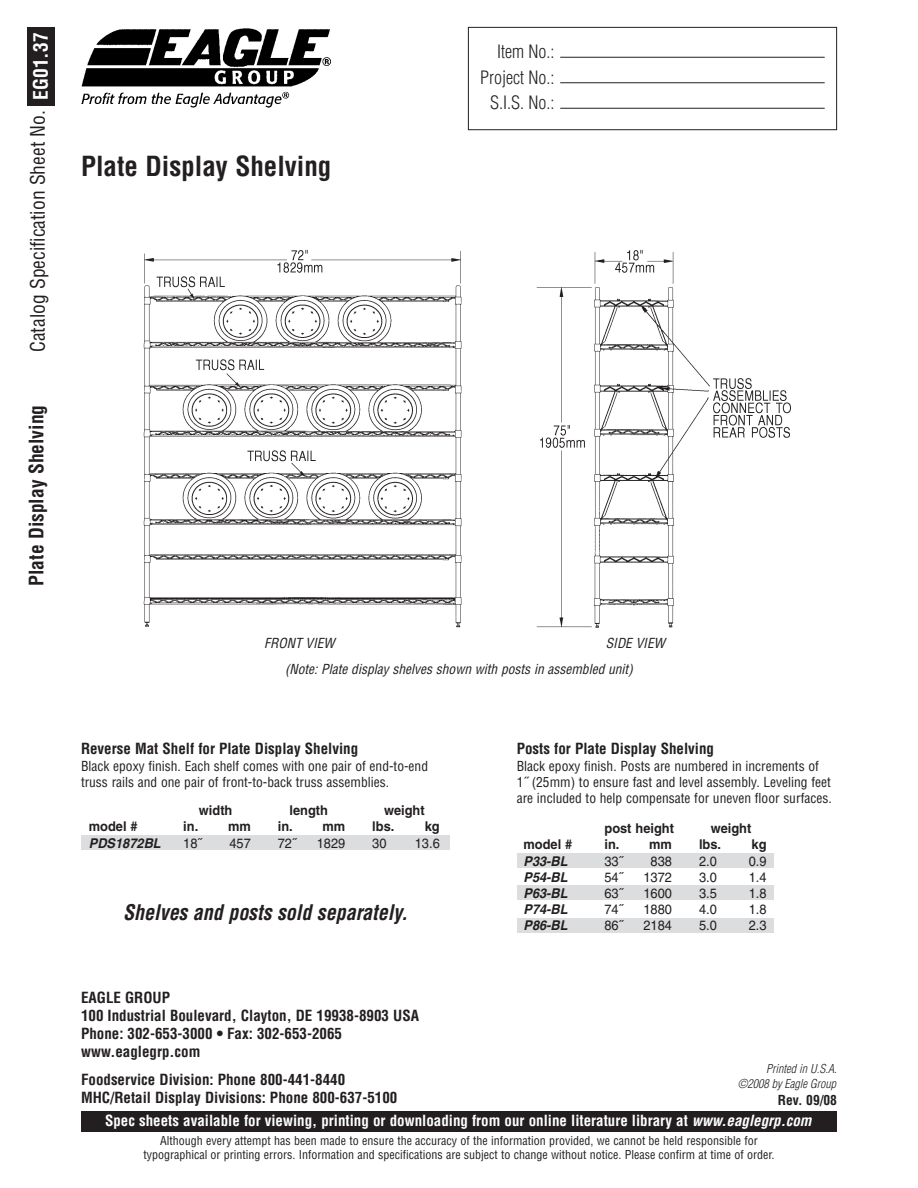
<style>
.page{position:relative;width:918px;height:1188px;background:#fff}
.page>*{position:absolute;margin:0;border:0;box-sizing:border-box;transform-origin:0 0}
.t1{font:700 condensed 27px "Helvetica";color:#231f20}
.t2{font:italic 700 condensed 21px "Helvetica";color:#231f20;scale:.95 1}
.t3{font:condensed 19.5px "Helvetica";color:#231f20}
.t4{font:700 condensed 19.5px "Helvetica";color:#231f20}
.t5{font:300 condensed 18px/25.5px "Helvetica";color:#231f20;text-align:right}
.t6{font:700 condensed 15px/18px "Helvetica";color:#231f20}
.t7{font:700 condensed 15px "Helvetica";color:#fff}
.t8{font:condensed 13.5px/16.2px "Helvetica";color:#231f20}
.t9{font:13.5px "Helvetica";color:#231f20;scale:.95 1}
.t10{font:italic condensed 13.5px "Helvetica";color:#231f20}
.t11{font:700 13.5px "Helvetica";color:#231f20;scale:.95 1}
.t12{font:italic 700 13.5px "Helvetica";color:#231f20;scale:.95 1}
.t13{font:700 condensed 13.5px "Helvetica";color:#231f20}
.t14{font:condensed 12px/13.5px "Helvetica";color:#231f20;text-align:center}
.t15{font:italic 300 condensed 12px "Helvetica";color:#231f20}
.s1{font-weight:700;color:#fff}
.s2{font-style:italic}
</style>
<div class="page">
<div style="left:81px;top:1111px;width:756px;height:21px;background:#231f20"></div>
<img style="left:81px;top:28px;width:250px;height:79px">
<div style="left:27px;top:27px;width:28px;height:78px;background:#231f20"></div>
<div style="left:468px;top:27px;width:369px;height:103px;border:1px solid #231f20"></div>
<hr style="left:560px;top:82px;width:265px;height:1px;background:#231f20">
<hr style="left:560px;top:57px;width:265px;height:1px;background:#231f20">
<hr style="left:560px;top:108px;width:265px;height:1px;background:#231f20">
<div style="left:517px;top:854px;width:256px;height:14px;background:#dcdddf"></div>
<img style="left:143px;top:249px;width:319px;height:379px">
<img style="left:536px;top:249px;width:255px;height:379px">
<div style="left:81px;top:835px;width:369px;height:15px;background:#dcdddf"></div>
<div style="left:517px;top:885px;width:256px;height:15px;background:#dcdddf"></div>
<div style="left:517px;top:919px;width:256px;height:14px;background:#dcdddf"></div>
<h3 class="t3" style="left:27px;top:352px;width:321px;rotate:-90deg">Catalog Specification Sheet No. <span class="s1">EG01.37</span></h3>
<h3 class="t4" style="left:25px;top:586px;width:182px;rotate:-90deg">Plate Display Shelving</h3>
<h1 class="t1" style="left:81px;top:150px;width:252px">Plate Display Shelving</h1>
<p class="t5" style="left:480px;top:39px;width:76px">Item No.:<br>Project No.:<br>S.I.S. No.:</p>
<p class="t10" style="left:264px;top:635px;width:72px">FRONT VIEW</p>
<p class="t10" style="left:606px;top:636px;width:61px">SIDE VIEW</p>
<p class="t10" style="left:285px;top:661px;width:349px">(Note: Plate display shelves shown with posts in assembled unit)</p>
<p class="t6" style="left:81px;top:740px;width:279px">Reverse Mat Shelf for Plate Display Shelving</p>
<p class="t8" style="left:81px;top:758px;width:349px">Black epoxy finish. Each shelf comes with one pair of end-to-end truss rails and one pair of front-to-back truss assemblies.</p>
<p class="t11" style="left:199px;top:805px;width:37px">width</p>
<p class="t11" style="left:290px;top:805px;width:42px">length</p>
<p class="t11" style="left:384px;top:805px;width:44px">weight</p>
<p class="t11" style="left:89px;top:822px;width:53px">model #</p>
<p class="t11" style="left:183px;top:822px;width:73px">in. mm</p>
<p class="t11" style="left:278px;top:822px;width:73px">in. mm</p>
<p class="t11" style="left:372px;top:822px;width:25px">lbs.</p>
<p class="t11" style="left:425px;top:822px;width:17px">kg</p>
<p class="t12" style="left:89px;top:838px;width:77px">PDS1872BL</p>
<p class="t9" style="left:183px;top:838px;width:21px">18˝</p>
<p class="t9" style="left:229px;top:838px;width:24px">457</p>
<p class="t9" style="left:278px;top:838px;width:21px">72˝</p>
<p class="t9" style="left:317px;top:838px;width:32px">1829</p>
<p class="t9" style="left:372px;top:838px;width:17px">30</p>
<p class="t9" style="left:415px;top:838px;width:28px">13.6</p>
<h2 class="t2" style="left:123px;top:901px;width:301px">Shelves and posts sold separately.</h2>
<p class="t6" style="left:81px;top:989px;width:340px">EAGLE GROUP<br>100 Industrial Boulevard, Clayton, DE 19938-8903 USA<br>Phone: 302-653-3000 • Fax: 302-653-2065 www.eaglegrp.com</p>
<p class="t6" style="left:517px;top:740px;width:199px">Posts for Plate Display Shelving</p>
<p class="t8" style="left:517px;top:758px;width:317px">Black epoxy finish. Posts are numbered in increments of<br>1˝ (25mm) to ensure fast and level assembly. Leveling feet are included to help compensate for uneven floor surfaces.</p>
<p class="t11" style="left:605px;top:823px;width:75px">post height</p>
<p class="t11" style="left:711px;top:823px;width:44px">weight</p>
<p class="t11" style="left:524px;top:840px;width:53px">model #</p>
<p class="t11" style="left:605px;top:840px;width:73px">in. mm</p>
<p class="t11" style="left:699px;top:840px;width:25px">lbs.</p>
<p class="t11" style="left:752px;top:840px;width:17px">kg</p>
<p class="t12" style="left:524px;top:856px;width:48px">P33-BL</p>
<p class="t9" style="left:605px;top:856px;width:21px">33˝</p>
<p class="t9" style="left:651px;top:856px;width:24px">838</p>
<p class="t9" style="left:699px;top:856px;width:20px">2.0</p>
<p class="t9" style="left:749px;top:856px;width:20px">0.9</p>
<p class="t12" style="left:524px;top:872px;width:48px">P54-BL</p>
<p class="t9" style="left:605px;top:872px;width:21px">54˝</p>
<p class="t9" style="left:644px;top:872px;width:32px">1372</p>
<p class="t9" style="left:699px;top:872px;width:20px">3.0</p>
<p class="t9" style="left:749px;top:872px;width:20px">1.4</p>
<p class="t12" style="left:524px;top:888px;width:48px">P63-BL</p>
<p class="t9" style="left:605px;top:888px;width:21px">63˝</p>
<p class="t9" style="left:644px;top:888px;width:32px">1600</p>
<p class="t9" style="left:699px;top:888px;width:20px">3.5</p>
<p class="t9" style="left:749px;top:888px;width:20px">1.8</p>
<p class="t12" style="left:524px;top:904px;width:48px">P74-BL</p>
<p class="t9" style="left:605px;top:904px;width:21px">74˝</p>
<p class="t9" style="left:644px;top:904px;width:32px">1880</p>
<p class="t9" style="left:699px;top:904px;width:20px">4.0</p>
<p class="t9" style="left:749px;top:904px;width:20px">1.8</p>
<p class="t12" style="left:524px;top:921px;width:48px">P86-BL</p>
<p class="t9" style="left:605px;top:921px;width:21px">86˝</p>
<p class="t9" style="left:644px;top:921px;width:32px">2184</p>
<p class="t9" style="left:699px;top:921px;width:20px">5.0</p>
<p class="t9" style="left:749px;top:921px;width:20px">2.3</p>
<p class="t15" style="left:766px;top:1062px;width:72px">Printed in U.S.A.</p>
<p class="t6" style="left:81px;top:1071px;width:266px">Foodservice Division: Phone 800-441-8440</p>
<p class="t15" style="left:738px;top:1077px;width:100px">©2008 by Eagle Group</p>
<p class="t6" style="left:81px;top:1089px;width:318px">MHC/Retail Display Divisions: Phone 800-637-5100</p>
<p class="t13" style="left:778px;top:1092px;width:61px">Rev. 09/08</p>
<p class="t7" style="left:105px;top:1112px;width:708px">Spec sheets available for viewing, printing or downloading from our online literature library at <span class="s2">www.eaglegrp.com</span></p>
<p class="t14" style="left:143px;top:1134px;width:633px">Although every attempt has been made to ensure the accuracy of the information provided, we cannot be held responsible for typographical or printing errors. Information and specifications are subject to change without notice. Please confirm at time of order.</p>
</div>
